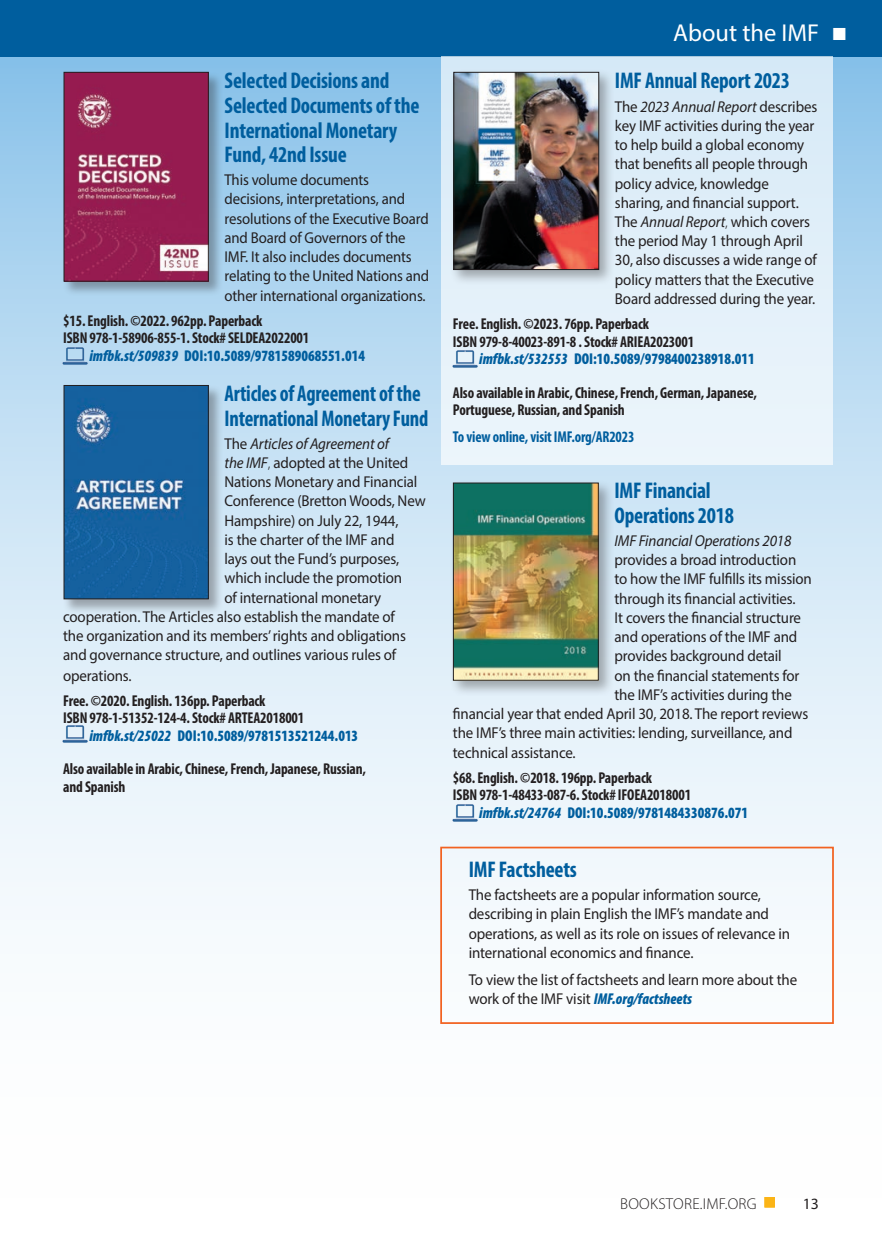
<style>
.page{position:relative;width:882px;height:1260px;background:#fff}
.page>*{position:absolute;margin:0;border:0;box-sizing:border-box;transform-origin:0 0}
.t1{font:24.5px "Myriad Pro";color:#fff}
.t2{font:700 condensed 22.75px/24.5px "Myriad Pro";letter-spacing:-.01em;color:#005e9e;scale:.95 1}
.t3{font:700 condensed 22.75px/24.5px "Myriad Pro";letter-spacing:-.01em;color:#005e9e;scale:.91 1}
.t4{font:15.75px/19.2px "Myriad Pro";letter-spacing:-.01em;color:#231f20;scale:.95 1}
.t5{font:700 condensed 15.75px/17.5px "Myriad Pro";letter-spacing:-.01em;color:#231f20;scale:.96 1}
.t6{font:15.75px/19.2px "Myriad Pro";letter-spacing:-.01em;color:#231f20;scale:.94 1}
.t7{font:900 condensed 15.75px "Myriad Pro";color:#005e9e;scale:.95 1}
.t8{font:italic 15.75px "Myriad Pro";letter-spacing:-.01em;color:#231f20;scale:.95 1}
.t9{font:700 condensed 15.75px "Myriad Pro";letter-spacing:-.01em;color:#005e9e;scale:.95 1}
.t10{font:300 15.75px "Myriad Pro";letter-spacing:.02em;color:#231f20}
.t11{font:15.75px "Myriad Pro";letter-spacing:-.01em;color:#231f20}
.s1{font-style:italic}
.s2{font-style:normal}
.s3{font-weight:300}
.s4{font-weight:900;font-style:italic;font-stretch:condensed;color:#005e9e}
</style>
<div class="page">
<div style="left:0;top:50px;width:882px;height:1210px;background:linear-gradient(to bottom,#99caec,#fff)"></div>
<div style="left:0;top:50px;width:882px;height:19px;background:#85c0e9"></div>
<div style="left:0;top:0;width:882px;height:57px;background:#005e9e"></div>
<div style="left:764px;top:1197px;width:11px;height:11px;background:#fbb416"></div>
<div style="left:441px;top:57px;width:392px;height:408px;background:linear-gradient(to right,#e7f3fa,#e0eff9)"></div>
<div style="left:63px;top:71px;width:161px;height:225px;background:#231f20;opacity:.35"></div>
<img style="left:66px;top:74px;width:141px;height:206px">
<div style="left:64px;top:72px;width:145px;height:210px;border:1px solid #231f20"></div>
<div style="left:63px;top:385px;width:161px;height:230px;background:#231f20;opacity:.35"></div>
<img style="left:66px;top:387px;width:141px;height:210px">
<div style="left:64px;top:385px;width:145px;height:214px;border:1px solid #231f20"></div>
<div style="left:450px;top:69px;width:165px;height:217px;background:#231f20;opacity:.35"></div>
<img style="left:455px;top:74px;width:142px;height:194px">
<div style="left:453px;top:72px;width:146px;height:198px;border:1px solid #231f20"></div>
<div style="left:450px;top:479px;width:165px;height:218px;background:#231f20;opacity:.35"></div>
<img style="left:455px;top:485px;width:142px;height:194px">
<div style="left:453px;top:483px;width:146px;height:198px;border:1px solid #231f20"></div>
<img style="left:451px;top:350px;width:27px;height:18px">
<img style="left:451px;top:803px;width:27px;height:19px">
<div style="left:440px;top:847px;width:394px;height:177px;border:2px solid #f26221"></div>
<img style="left:61px;top:347px;width:27px;height:18px">
<img style="left:61px;top:725px;width:27px;height:18px">
<h2 class="t2" style="left:225px;top:68px;width:207px">Selected Decisions and<br>Selected Documents of the<br>International Monetary<br>Fund, 42nd Issue</h2>
<p class="t6" style="left:225px;top:170px;width:219px">This volume documents decisions, interpretations, and resolutions of the Executive Board and Board of Governors of the<br>IMF. It also includes documents relating to the United Nations and other international organizations.</p>
<p class="t5" style="left:63px;top:312px;width:209px">$15. English. ©2022. 962pp. Paperback</p>
<p class="t5" style="left:63px;top:329px;width:258px">ISBN 978-1-58906-855-1. Stock# SELDEA2022001</p>
<p class="t7" style="left:89px;top:346px;width:292px"><span class="s1">imfbk.st/509839</span> DOI:10.5089/9781589068551.014</p>
<h2 class="t3" style="left:225px;top:381px;width:226px">Articles of Agreement of the<br>International Monetary Fund</h2>
<p class="t8" style="left:225px;top:434px;width:175px"><span class="s2">The</span> Articles of Agreement of</p>
<p class="t4" style="left:225px;top:453px;width:195px"><span class="s1">the IMF</span><span class="s3">,</span> adopted at the United</p>
<p class="t4" style="left:225px;top:472px;width:204px">Nations Monetary and Financial</p>
<p class="t4" style="left:225px;top:491px;width:213px">Conference (Bretton Woods, New</p>
<p class="t4" style="left:225px;top:511px;width:185px">Hampshire) on July 22, 1944,</p>
<p class="t4" style="left:225px;top:530px;width:180px">is the charter of the IMF and</p>
<p class="t4" style="left:225px;top:549px;width:185px">lays out the Fund’s purposes,</p>
<p class="t4" style="left:225px;top:568px;width:188px">which include the promotion</p>
<p class="t4" style="left:225px;top:588px;width:166px">of international monetary</p>
<p class="t4" style="left:63px;top:607px;width:351px">cooperation. The Articles also establish the mandate of</p>
<p class="t4" style="left:63px;top:626px;width:362px">the organization and its members’ rights and obligations</p>
<p class="t4" style="left:63px;top:645px;width:352px">and governance structure, and outlines various rules of</p>
<p class="t4" style="left:63px;top:665px;width:74px">operations.</p>
<p class="t5" style="left:63px;top:692px;width:212px">Free. ©2020. English. 136pp. Paperback</p>
<p class="t5" style="left:63px;top:709px;width:253px">ISBN 978-1-51352-124-4. Stock# ARTEA2018001</p>
<p class="t7" style="left:89px;top:726px;width:285px"><span class="s1">imfbk.st/25022</span> DOI:10.5089/9781513521244.013</p>
<p class="t5" style="left:63px;top:760px;width:317px">Also available in Arabic, Chinese, French, Japanese, Russian, and Spanish</p>
<h1 class="t1" style="left:673px;top:18px;width:174px">About the IMF ■</h1>
<h2 class="t2" style="left:615px;top:68px;width:186px">IMF Annual Report 2023</h2>
<p class="t4" style="left:615px;top:96px;width:215px">The <span class="s1">2023 Annual Report</span> describes key IMF activities during the year to help build a global economy that benefits all people through policy advice, knowledge sharing, and financial support.<br>The <span class="s1">Annual Report</span><span class="s3">,</span> which covers the period May 1 through April<br>30, also discusses a wide range of policy matters that the Executive<br>Board addressed during the year.</p>
<p class="t5" style="left:453px;top:315px;width:206px">Free. English. ©2023. 76pp. Paperback</p>
<p class="t5" style="left:453px;top:333px;width:253px">ISBN 979-8-40023-891-8 . Stock# ARIEA2023001</p>
<p class="t7" style="left:479px;top:349px;width:292px"><span class="s1">imfbk.st/532553</span> DOI:10.5089/9798400238918.011</p>
<p class="t5" style="left:453px;top:383px;width:318px">Also available in Arabic, Chinese, French, German, Japanese,<br>Portuguese, Russian, and Spanish</p>
<p class="t9" style="left:453px;top:427px;width:193px">To view online, visit IMF.org/AR2023</p>
<h2 class="t2" style="left:615px;top:478px;width:127px">IMF Financial<br>Operations 2018</h2>
<p class="t8" style="left:615px;top:531px;width:188px">IMF Financial Operations 2018</p>
<p class="t4" style="left:615px;top:550px;width:193px">provides a broad introduction</p>
<p class="t4" style="left:615px;top:569px;width:209px">to how the IMF fulfills its mission</p>
<p class="t4" style="left:615px;top:588px;width:192px">through its financial activities.</p>
<p class="t4" style="left:615px;top:608px;width:198px">It covers the financial structure</p>
<p class="t4" style="left:615px;top:627px;width:194px">and operations of the IMF and</p>
<p class="t4" style="left:615px;top:646px;width:178px">provides background detail</p>
<p class="t4" style="left:615px;top:665px;width:196px">on the financial statements for</p>
<p class="t4" style="left:615px;top:685px;width:188px">the IMF’s activities during the</p>
<p class="t4" style="left:453px;top:704px;width:376px">financial year that ended April 30, 2018. The report reviews</p>
<p class="t4" style="left:453px;top:723px;width:359px">the IMF’s three main activities: lending, surveillance, and</p>
<p class="t4" style="left:453px;top:742px;width:131px">technical assistance.</p>
<p class="t5" style="left:453px;top:769px;width:209px">$68. English. ©2018. 196pp. Paperback</p>
<p class="t5" style="left:453px;top:786px;width:250px">ISBN 978-1-48433-087-6. Stock# IFOEA2018001</p>
<p class="t7" style="left:479px;top:803px;width:285px"><span class="s1">imfbk.st/24764</span> DOI:10.5089/9781484330876.071</p>
<h2 class="t2" style="left:469px;top:857px;width:115px">IMF Factsheets</h2>
<p class="t4" style="left:469px;top:885px;width:340px">The factsheets are a popular information source, describing in plain English the IMF’s mandate and operations, as well as its role on issues of relevance in international economics and finance.</p>
<p class="t4" style="left:469px;top:970px;width:347px">To view the list of factsheets and learn more about the work of the IMF visit <span class="s4">IMF.org/factsheets</span></p>
<p class="t10" style="left:620px;top:1195px;width:138px">BOOKSTORE.IMF.ORG</p>
<p class="t11" style="left:803px;top:1194px;width:18px">13</p>
</div>
